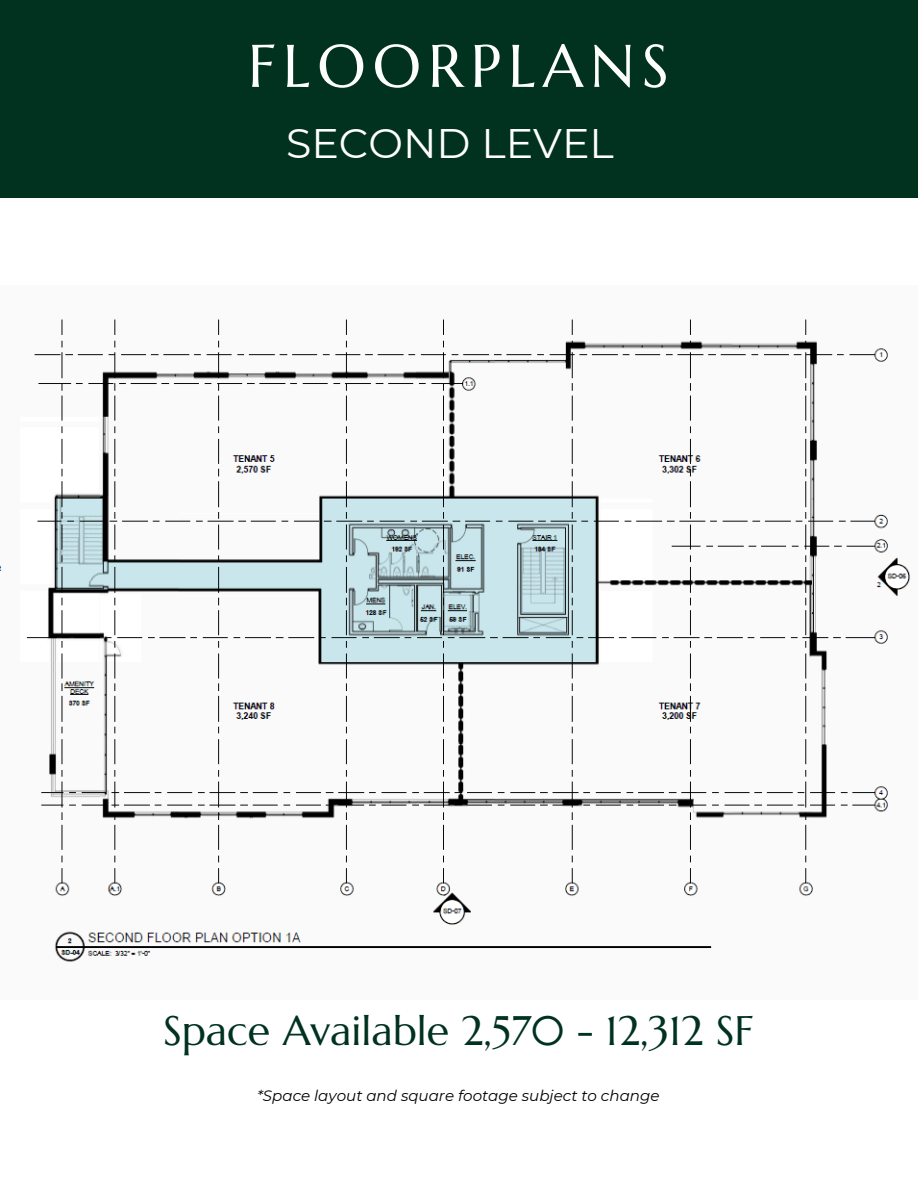
<style>
.page{position:relative;width:918px;height:1188px;background:#fff}
.page>*{position:absolute;margin:0;border:0;box-sizing:border-box;transform-origin:0 0}
.t1{font:60px "Marcellus";letter-spacing:.115em;color:#fefefe}
.t2{font:41.25px "Marcellus";color:#013220}
.t3{font:41.25px "Montserrat";color:#fff}
.t4{font:italic 15.15px "Montserrat";color:#000}
</style>
<div class="page">
<img style="left:0;top:319px;width:910px;height:643px">
<div style="left:0;top:0;width:918px;height:197px;background:#013220"></div>
<h2 class="t1" style="left:248px;top:28px;width:422px">FLOORPLANS</h2>
<p class="t3" style="left:286px;top:118px;width:329px">SECOND LEVEL</p>
<h3 class="t2" style="left:163px;top:1005px;width:592px">Space Available 2,570 - 12,312 SF</h3>
<p class="t4" style="left:257px;top:1086px;width:404px">*Space layout and square footage subject to change</p>
</div>
